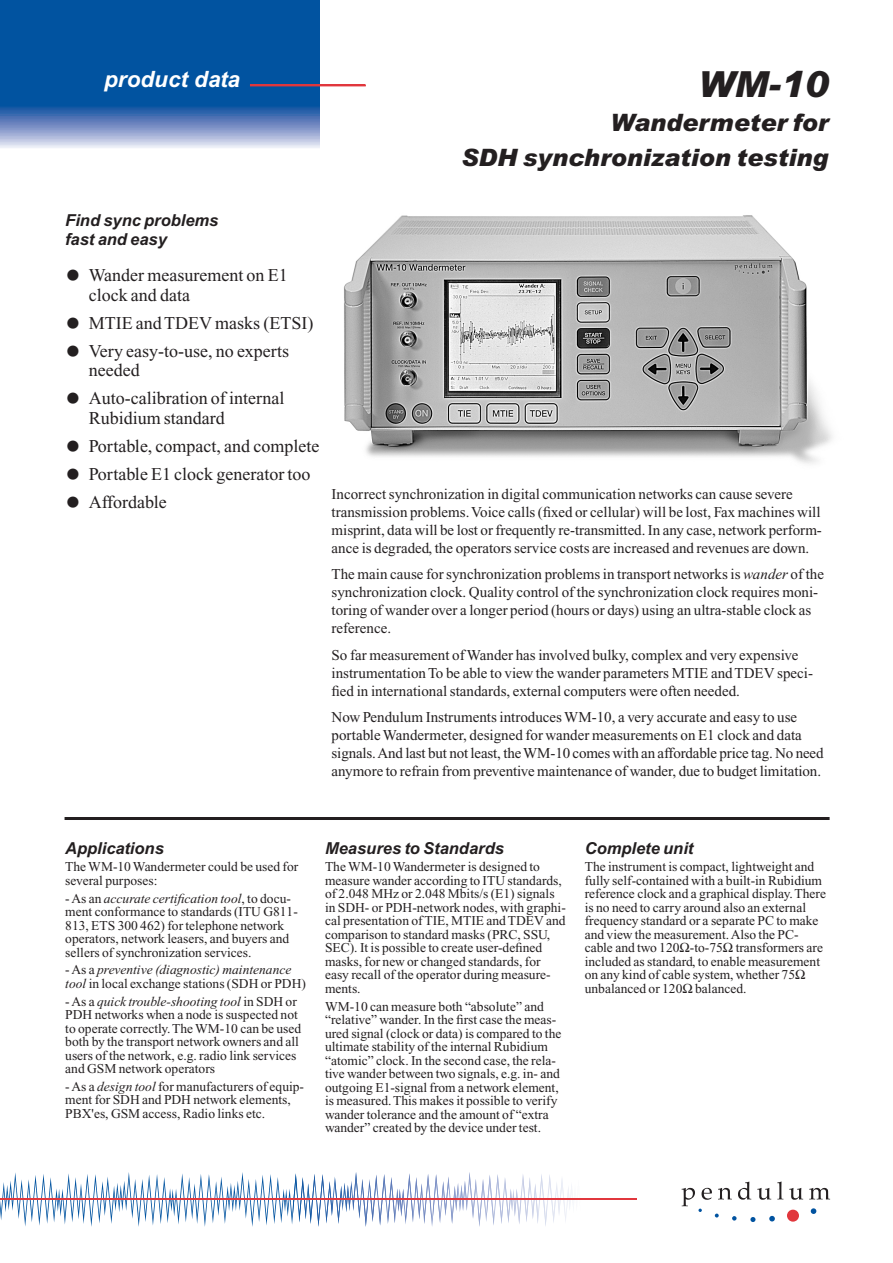
<style>
.page{position:relative;width:893px;height:1263px;background:#fff}
.page>*{position:absolute;margin:0;border:0;box-sizing:border-box;transform-origin:0 0}
.t1{font:italic 900 36px "Arial";color:#231f20}
.t2{font:italic 900 24px/34.2px "Arial";color:#231f20;text-align:right}
.t3{font:italic 700 22.5px "Arial";color:#fff}
.t4{font:18px/19.5px "Times";color:#231f20}
.t5{font:italic 700 16.5px/19.5px "Arial";color:#231f20}
.t6{font:15px/18px "Times";color:#231f20}
.t7{font:13.5px/13.5px "Times";color:#231f20}
.s1{font-size:45px}
.s2{font-style:italic}
</style>
<div class="page">
<svg style="left:0;top:1172px;width:317px;height:55px"></svg>
<svg style="left:810px;top:1208px;width:6px;height:6px"></svg>
<div style="left:787px;top:1210px;width:12px;height:12px;background:#e1373d;border-radius:50%"></div>
<div style="left:0;top:0;width:319px;height:107px;background:#0153a0"></div>
<div style="left:250px;top:85px;width:115px;height:1px;border:1px solid #e1373d"></div>
<hr style="left:0;top:1199px;width:637px;height:1px;background:#e1373d">
<hr style="left:0;top:106px;width:319px;height:1px;background:#0854a1">
<hr style="left:0;top:107px;width:319px;height:1px;background:#1156a2">
<hr style="left:0;top:108px;width:319px;height:1px;background:#1b59a4">
<hr style="left:0;top:109px;width:319px;height:1px;background:#1f5ba6">
<hr style="left:0;top:110px;width:319px;height:1px;background:#225da7">
<hr style="left:0;top:111px;width:319px;height:1px;background:#2a61aa">
<hr style="left:0;top:112px;width:319px;height:1px;background:#2c63ab">
<hr style="left:0;top:113px;width:319px;height:1px;background:#2d65ac">
<hr style="left:0;top:114px;width:319px;height:1px;background:#3c6aaf">
<hr style="left:0;top:115px;width:319px;height:1px;background:#3a6aaf">
<hr style="left:0;top:116px;width:319px;height:1px;background:#426cb0">
<hr style="left:0;top:117px;width:319px;height:1px;background:#4e71b3">
<hr style="left:0;top:118px;width:319px;height:1px;background:#5173b4">
<hr style="left:0;top:119px;width:319px;height:1px;background:#5878b8">
<hr style="left:0;top:120px;width:319px;height:1px;background:#5c7ab9">
<hr style="left:0;top:121px;width:319px;height:1px;background:#617cba">
<hr style="left:0;top:122px;width:319px;height:1px;background:#6781bd">
<hr style="left:0;top:123px;width:319px;height:1px;background:#6c83be">
<hr style="left:0;top:124px;width:319px;height:1px;background:#6f86c0">
<hr style="left:0;top:125px;width:319px;height:1px;background:#768bc2">
<hr style="left:0;top:126px;width:319px;height:1px;background:#798ec4">
<hr style="left:0;top:127px;width:319px;height:1px;background:#7c91c6">
<hr style="left:0;top:128px;width:319px;height:1px;background:#8497c9">
<hr style="left:0;top:129px;width:319px;height:1px;background:#8799cb">
<hr style="left:0;top:130px;width:319px;height:1px;background:#8b9ccc">
<hr style="left:0;top:131px;width:319px;height:1px;background:#92a2d0">
<hr style="left:0;top:132px;width:319px;height:1px;background:#97a5d1">
<hr style="left:0;top:133px;width:319px;height:1px;background:#9aa9d3">
<hr style="left:0;top:134px;width:319px;height:1px;background:#a3afd6">
<hr style="left:0;top:135px;width:319px;height:1px;background:#a6b2d8">
<hr style="left:0;top:136px;width:319px;height:1px;background:#aab6da">
<hr style="left:0;top:137px;width:319px;height:1px;background:#b3bddd">
<hr style="left:0;top:138px;width:319px;height:1px;background:#b6bfde">
<hr style="left:0;top:139px;width:319px;height:1px;background:#bbc3e0">
<hr style="left:0;top:140px;width:319px;height:1px;background:#c4cbe5">
<hr style="left:0;top:141px;width:319px;height:1px;background:#c8cfe7">
<hr style="left:0;top:142px;width:319px;height:1px;background:#ccd2e9">
<hr style="left:0;top:143px;width:319px;height:1px;background:#d5dbed">
<hr style="left:0;top:144px;width:319px;height:1px;background:#dadfef">
<hr style="left:0;top:145px;width:319px;height:1px;background:#dfe3f1">
<hr style="left:0;top:146px;width:319px;height:1px;background:#eaedf6">
<hr style="left:0;top:147px;width:319px;height:1px;background:#eef1f8">
<hr style="left:0;top:148px;width:319px;height:1px;background:#fafafd">
<svg style="left:681px;top:1182px;width:102px;height:40px"></svg>
<svg style="left:789px;top:1188px;width:14px;height:12px"></svg>
<svg style="left:809px;top:1188px;width:21px;height:11px"></svg>
<img style="left:344px;top:215px;width:488px;height:249px">
<hr style="left:65px;top:817px;width:764px;height:3px;background:#231f20">
<h3 class="t3" style="left:104px;top:71px;width:137px">product data</h3>
<h1 class="t1" style="left:698px;top:71px;width:131px">WM-10</h1>
<h2 class="t2" style="left:461px;top:108px;width:368px">Wandermeter for<br>SDH synchronization testing</h2>
<p class="t5" style="left:65px;top:212px;width:155px">Find sync problems fast and easy</p>
<h3 class="t4" style="left:89px;top:267px;width:200px;text-indent:-23px"><span class="s1">•</span> Wander measurement on E1 clock and data</h3>
<h3 class="t4" style="left:65px;top:314px;width:250px"><span class="s1">•</span> MTIE and TDEV masks (ETSI)</h3>
<h3 class="t4" style="left:89px;top:342px;width:202px;text-indent:-23px"><span class="s1">•</span> Very easy-to-use, no experts needed</h3>
<h3 class="t4" style="left:89px;top:390px;width:197px;text-indent:-23px"><span class="s1">•</span> Auto-calibration of internal<br>Rubidium standard</h3>
<h3 class="t4" style="left:65px;top:437px;width:256px"><span class="s1">•</span> Portable, compact, and complete</h3>
<h3 class="t4" style="left:65px;top:465px;width:247px"><span class="s1">•</span> Portable E1 clock generator too</h3>
<h3 class="t4" style="left:65px;top:493px;width:103px"><span class="s1">•</span> Affordable</h3>
<p class="t6" style="left:331px;top:486px;width:492px">Incorrect synchronization in digital communication networks can cause severe transmission problems. Voice calls (fixed or cellular) will be lost, Fax machines will misprint, data will be lost or frequently re-transmitted. In any case, network perform&shy;ance is degraded, the operators service costs are increased and revenues are down.</p>
<p class="t6" style="left:331px;top:566px;width:494px">The main cause for synchronization problems in transport networks is <span class="s2">wander</span> of the synchronization clock. Quality control of the synchronization clock requires moni&shy;toring of wander over a longer period (hours or days) using an ultra-stable clock as reference.</p>
<p class="t6" style="left:331px;top:647px;width:483px">So far measurement of Wander has involved bulky, complex and very expensive instrumentation To be able to view the wander parameters MTIE and TDEV speci&shy;fied in international standards, external computers were often needed.</p>
<p class="t6" style="left:331px;top:709px;width:493px">Now Pendulum Instruments introduces WM-10, a very accurate and easy to use portable Wandermeter, designed for wander measurements on E1 clock and data signals. And last but not least, the WM-10 comes with an affordable price tag. No need anymore to refrain from preventive maintenance of wander, due to budget limitation.</p>
<p class="t5" style="left:65px;top:840px;width:100px">Applications</p>
<p class="t7" style="left:65px;top:861px;width:234px">The WM-10 Wandermeter could be used for several purposes:</p>
<p class="t7" style="left:65px;top:893px;width:234px">- As an <span class="s2">accurate certification tool</span>, to docu&shy;ment conformance to standards (ITU G811- 813, ETS 300 462) for telephone network operators, network leasers, and buyers and sellers of synchronization services.</p>
<p class="t7" style="left:65px;top:964px;width:242px">- As a <span class="s2">preventive (diagnostic) maintenance tool</span> in local exchange stations (SDH or PDH)</p>
<p class="t7" style="left:65px;top:996px;width:237px">- As a <span class="s2">quick trouble-shooting tool</span> in SDH or PDH networks when a node is suspected not to operate correctly. The WM-10 can be used both by the transport network owners and all users of the network, e.g. radio link services and GSM network operators</p>
<p class="t7" style="left:65px;top:1081px;width:240px">- As a <span class="s2">design tool</span> for manufacturers of equip&shy;ment for SDH and PDH network elements,<br>PBX'es, GSM access, Radio links etc.</p>
<p class="t5" style="left:325px;top:840px;width:180px">Measures to Standards</p>
<p class="t7" style="left:325px;top:861px;width:242px">The WM-10 Wandermeter is designed to measure wander according to ITU standards, of 2.048 MHz or 2.048 Mbits/s (E1) signals in SDH- or PDH-network nodes, with graphi&shy;cal presentation of TIE, MTIE and TDEV and comparison to standard masks (PRC, SSU, SEC). It is possible to create user-defined masks, for new or changed standards, for easy recall of the operator during measure&shy;ments.</p>
<p class="t7" style="left:325px;top:1001px;width:238px">WM-10 can measure both “absolute” and “relative” wander. In the first case the meas&shy;ured signal (clock or data) is compared to the ultimate stability of the internal Rubidium “atomic” clock. In the second case, the rela&shy;tive wander between two signals, e.g. in- and outgoing E1-signal from a network element, is measured. This makes it possible to verify wander tolerance and the amount of “extra wander” created by the device under test.</p>
<p class="t5" style="left:584px;top:840px;width:110px">Complete unit</p>
<p class="t7" style="left:584px;top:861px;width:243px">The instrument is compact, lightweight and fully self-contained with a built-in Rubidium reference clock and a graphical display. There is no need to carry around also an external frequency standard or a separate PC to make and view the measurement. Also the PC&shy;cable and two 120 -to-75 transformers are included as standard, to enable measurement on any kind of cable system, whether 75 unbalanced or 120 balanced.</p>
</div>
